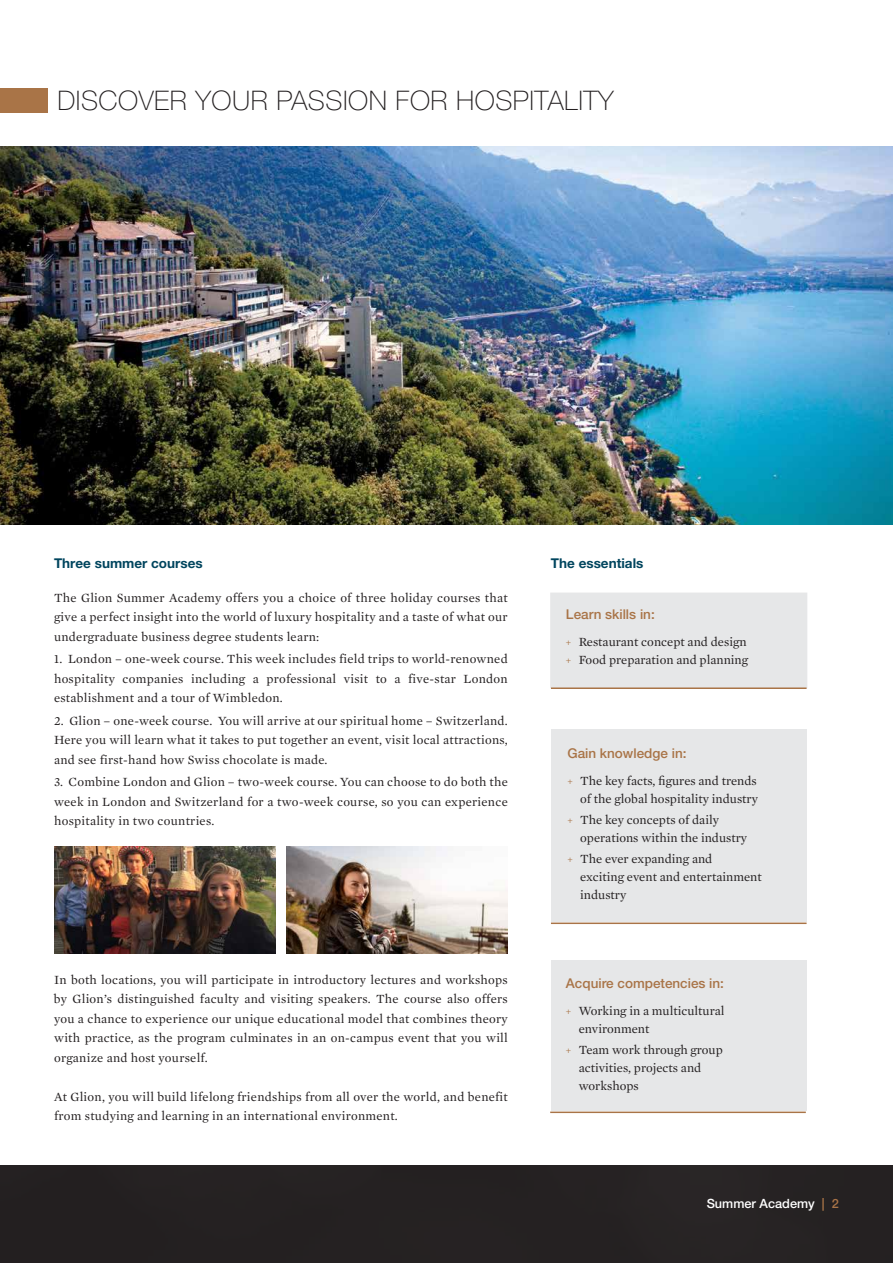
<style>
.page{position:relative;width:893px;height:1263px;background:#fff}
.page>*{position:absolute;margin:0;border:0;box-sizing:border-box;transform-origin:0 0}
.t1{font:100 27px "Helvetica Neue LT Pro";letter-spacing:.02em;color:#231f20}
.t2{font:500 13.5px "Helvetica Neue LT Pro";color:#a97447}
.t3{font:700 13.5px "Helvetica Neue LT Pro";color:#00455e}
.t4{font:12.75px/19.5px "Mercury Text G1 Roman";letter-spacing:.015em;color:#231f20}
.t5{font:500 12.75px "Helvetica Neue LT Pro";color:#fff}
.s1{font-size:10.5px;color:#a97447}
.s2{color:#a97447}
</style>
<div class="page">
<div style="left:0;top:1165px;width:893px;height:98px;background:#252122"></div>
<img style="left:0;top:146px;width:893px;height:378px">
<div style="left:550px;top:592px;width:257px;height:96px;background:#e6e7e8;border:2px solid #e6e7e8"></div>
<div style="left:551px;top:729px;width:256px;height:193px;background:#e6e7e8"></div>
<div style="left:551px;top:960px;width:256px;height:151px;background:#e6e7e8"></div>
<hr style="left:550px;top:1111px;width:256px;height:2px;background:#a97447">
<hr style="left:551px;top:922px;width:256px;height:2px;background:#a97447">
<img style="left:287px;top:847px;width:221px;height:106px">
<img style="left:54px;top:847px;width:221px;height:106px">
<div style="left:0;top:88px;width:48px;height:25px;background:#a97447"></div>
<hr style="left:551px;top:687px;width:256px;height:2px;background:#a97447">
<h1 class="t1" style="left:57px;top:85px;width:558px">DISCOVER YOUR PASSION FOR HOSPITALITY</h1>
<p class="t3" style="left:54px;top:554px;width:150px">Three summer courses</p>
<p class="t4" style="left:54px;top:588px;width:455px;text-align:justify">The Glion Summer Academy offers you a choice of three holiday courses that give a perfect insight into the world of luxury hospitality and a taste of what our undergraduate business degree students learn:</p>
<p class="t4" style="left:54px;top:649px;width:455px;text-align:justify">1. London – one-week course. This week includes field trips to world-renowned hospitality companies including a professional visit to a five-star London establishment and a tour of Wimbledon.</p>
<p class="t4" style="left:54px;top:711px;width:455px;text-align:justify">2. Glion – one-week course. You will arrive at our spiritual home – Switzerland.<br>Here you will learn what it takes to put together an event, visit local attractions, and see first-hand how Swiss chocolate is made.</p>
<p class="t4" style="left:54px;top:772px;width:455px;text-align:justify">3. Combine London and Glion – two-week course. You can choose to do both the week in London and Switzerland for a two-week course, so you can experience hospitality in two countries.</p>
<p class="t4" style="left:54px;top:970px;width:455px;text-align:justify">In both locations, you will participate in introductory lectures and workshops by Glion’s distinguished faculty and visiting speakers. The course also offers you a chance to experience our unique educational model that combines theory with practice, as the program culminates in an on-campus event that you will organize and host yourself.</p>
<p class="t4" style="left:54px;top:1087px;width:455px">At Glion, you will build lifelong friendships from all over the world, and benefit from studying and learning in an international environment.</p>
<p class="t3" style="left:551px;top:554px;width:94px">The essentials</p>
<p class="t2" style="left:566px;top:606px;width:90px">Learn skills in:</p>
<p class="t4" style="left:566px;top:632px;width:184px;line-height:18px"><span class="s1">+</span> Restaurant concept and design <span class="s1">+</span> Food preparation and planning</p>
<p class="t2" style="left:567px;top:745px;width:121px">Gain knowledge in:</p>
<p class="t4" style="left:567px;top:772px;width:192px;line-height:18px;text-align:right"><span class="s1">+</span> The key facts, figures and trends of the global hospitality industry</p>
<p class="t4" style="left:580px;top:811px;width:168px;line-height:18px;text-indent:-13px"><span class="s1">+</span> The key concepts of daily operations within the industry</p>
<p class="t4" style="left:580px;top:850px;width:183px;line-height:18px;text-indent:-13px"><span class="s1">+</span> The ever expanding and<br>exciting event and entertainment industry</p>
<p class="t2" style="left:566px;top:975px;width:160px">Acquire competencies in:</p>
<p class="t4" style="left:579px;top:1002px;width:147px;line-height:18px;text-indent:-13px"><span class="s1">+</span> Working in a multicultural environment</p>
<p class="t4" style="left:579px;top:1041px;width:146px;line-height:18px;text-indent:-13px"><span class="s1">+</span> Team work through group activities, projects and workshops</p>
<p class="t5" style="left:707px;top:1196px;width:134px">Summer Academy <span class="s2">| 2</span></p>
</div>
